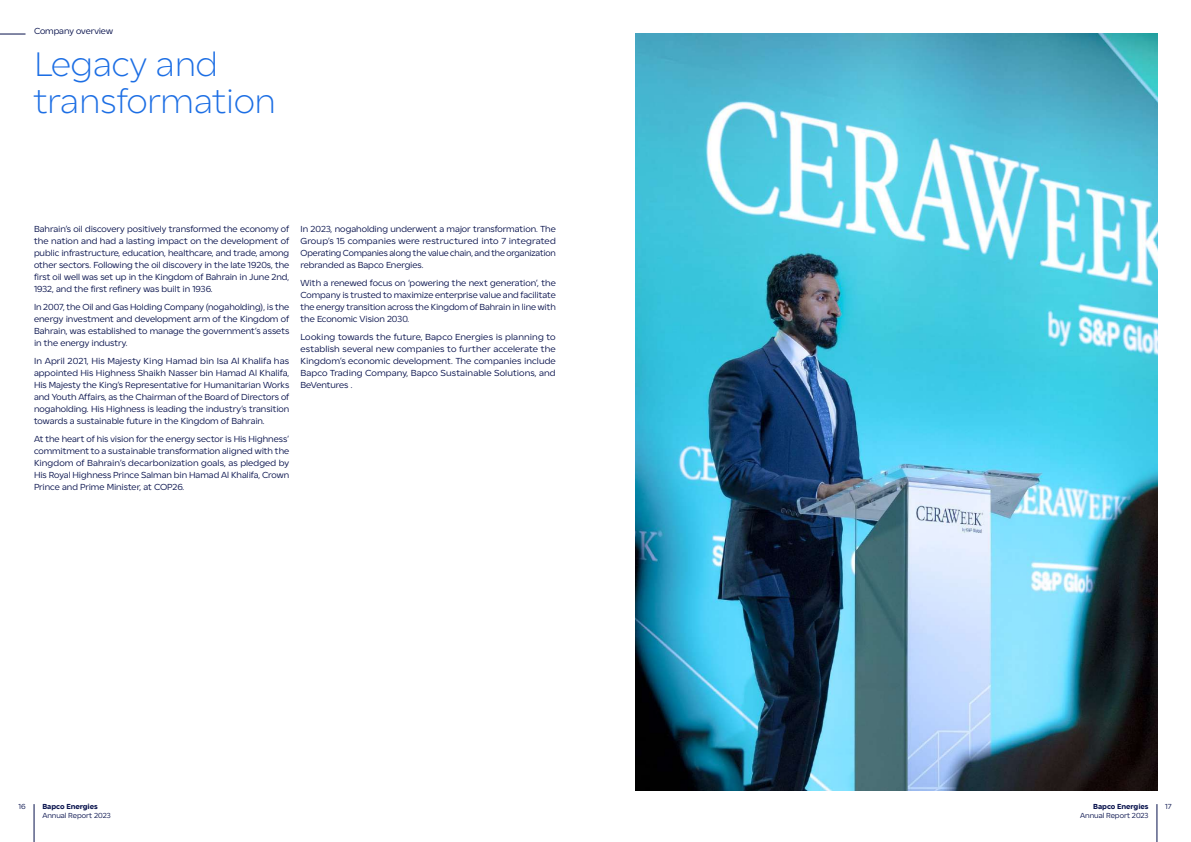
<style>
.page{position:relative;width:1191px;height:842px;background:#fff}
.page>*{position:absolute;margin:0;border:0;box-sizing:border-box;transform-origin:0 0}
.t1{font:300 35px/37px "Be Tomorrow";letter-spacing:-.005em;color:#1c6ee4}
.t2{font:9px/12px "Be Tomorrow";letter-spacing:-.005em;color:#07114c;text-align:justify}
.t3{font:7.5px "Be Tomorrow";letter-spacing:-.005em;color:#07114c}
.t4{font:800 7.5px "Be Tomorrow Arabic";letter-spacing:-.01em;color:#07114c}
</style>
<div class="page">
<hr style="left:34px;top:804px;width:1px;height:38px;background:#07114c">
<hr style="left:1156px;top:804px;width:1px;height:38px;background:#07114c">
<svg style="left:0;top:34px;width:26px;height:1px"></svg>
<img style="left:635px;top:34px;width:522px;height:756px">
<p class="t2" style="left:34px;top:25px;width:80px">Company overview</p>
<h1 class="t1" style="left:34px;top:46px;width:243px">Legacy and transformation</h1>
<p class="t2" style="left:34px;top:223px;width:257px">Bahrain’s oil discovery positively transformed the economy of the nation and had a lasting impact on the development of public infrastructure, education, healthcare, and trade, among other sectors. Following the oil discovery in the late 1920s, the first oil well was set up in the Kingdom of Bahrain in June 2nd, 1932, and the first refinery was built in 1936.</p>
<p class="t2" style="left:34px;top:301px;width:257px">In 2007, the Oil and Gas Holding Company (nogaholding), is the energy investment and development arm of the Kingdom of Bahrain, was established to manage the government’s assets in the energy industry.</p>
<p class="t2" style="left:34px;top:355px;width:257px">In April 2021, His Majesty King Hamad bin Isa Al Khalifa has appointed His Highness Shaikh Nasser bin Hamad Al Khalifa, His Majesty the King’s Representative for Humanitarian Works and Youth Affairs, as the Chairman of the Board of Directors of nogaholding. His Highness is leading the industry’s transition towards a sustainable future in the Kingdom of Bahrain.</p>
<p class="t2" style="left:34px;top:433px;width:257px">At the heart of his vision for the energy sector is His Highness’ commitment to a sustainable transformation aligned with the Kingdom of Bahrain’s decarbonization goals, as pledged by His Royal Highness Prince Salman bin Hamad Al Khalifa, Crown Prince and Prime Minister, at COP26.</p>
<p class="t2" style="left:300px;top:223px;width:257px">In 2023, nogaholding underwent a major transformation. The Group’s 15 companies were restructured into 7 integrated Operating Companies along the value chain, and the organization rebranded as Bapco Energies.</p>
<p class="t2" style="left:300px;top:277px;width:257px">With a renewed focus on ‘powering the next generation’, the Company is trusted to maximize enterprise value and facilitate the energy transition across the Kingdom of Bahrain in line with the Economic Vision 2030.</p>
<p class="t2" style="left:300px;top:331px;width:257px">Looking towards the future, Bapco Energies is planning to establish several new companies to further accelerate the Kingdom’s economic development. The companies include Bapco Trading Company, Bapco Sustainable Solutions, and BeVentures .</p>
<p class="t3" style="left:19px;top:802px;width:9px">16</p>
<p class="t4" style="left:42px;top:801px;width:57px">Bapco Energies</p>
<p class="t3" style="left:42px;top:811px;width:70px">Annual Report 2023</p>
<p class="t4" style="left:1093px;top:801px;width:57px">Bapco Energies</p>
<p class="t3" style="left:1165px;top:802px;width:8px">17</p>
<p class="t3" style="left:1080px;top:811px;width:70px">Annual Report 2023</p>
</div>
